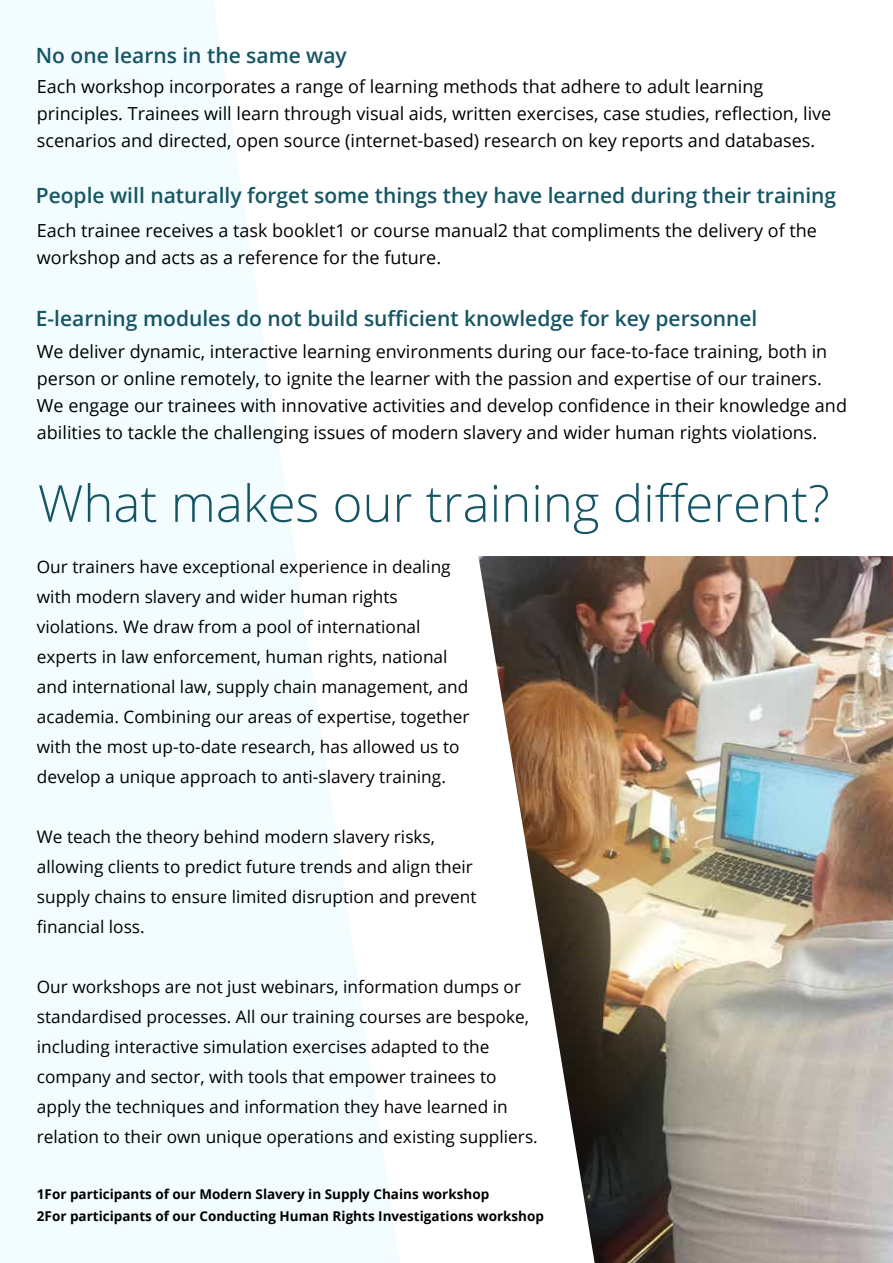
<style>
.page{position:relative;width:893px;height:1263px;background:#fff}
.page>*{position:absolute;margin:0;border:0;box-sizing:border-box;transform-origin:0 0}
.t1{font:300 51px "Open Sans";color:#165564}
.t2{font:600 21px "Open Sans";color:#165564}
.t3{font:18px/27px "Open Sans";color:#000}
.t4{font:17.25px/30px "Open Sans";color:#000}
.t5{font:700 13.5px/22.5px "Open Sans";color:#000}
</style>
<div class="page">
<svg style="left:0;top:0;width:399px;height:1263px;fill:#f3fcff"></svg>
<img style="left:478px;top:556px;width:415px;height:707px">
<p class="t2" style="left:36px;top:41px;width:313px">No one learns in the same way</p>
<p class="t3" style="left:37px;top:72px;width:796px">Each workshop incorporates a range of learning methods that adhere to adult learning principles. Trainees will learn through visual aids, written exercises, case studies, reflection, live scenarios and directed, open source (internet-based) research on key reports and databases.</p>
<p class="t2" style="left:36px;top:181px;width:802px">People will naturally forget some things they have learned during their training</p>
<p class="t3" style="left:37px;top:217px;width:782px">Each trainee receives a task booklet1 or course manual2 that compliments the delivery of the workshop and acts as a reference for the future.</p>
<p class="t2" style="left:36px;top:304px;width:723px">E-learning modules do not build sufficient knowledge for key personnel</p>
<p class="t3" style="left:37px;top:337px;width:812px">We deliver dynamic, interactive learning environments during our face-to-face training, both in person or online remotely, to ignite the learner with the passion and expertise of our trainers.<br>We engage our trainees with innovative activities and develop confidence in their knowledge and abilities to tackle the challenging issues of modern slavery and wider human rights violations.</p>
<h1 class="t1" style="left:38px;top:468px;width:793px">What makes our training different?</h1>
<p class="t4" style="left:37px;top:552px;width:434px">Our trainers have exceptional experience in dealing with modern slavery and wider human rights violations. We draw from a pool of international experts in law enforcement, human rights, national and international law, supply chain management, and academia. Combining our areas of expertise, together with the most up-to-date research, has allowed us to develop a unique approach to anti-slavery training.</p>
<p class="t4" style="left:37px;top:822px;width:441px">We teach the theory behind modern slavery risks, allowing clients to predict future trends and align their supply chains to ensure limited disruption and prevent financial loss.</p>
<p class="t4" style="left:37px;top:972px;width:502px">Our workshops are not just webinars, information dumps or standardised processes. All our training courses are bespoke, including interactive simulation exercises adapted to the company and sector, with tools that empower trainees to apply the techniques and information they have learned in relation to their own unique operations and existing suppliers.</p>
<p class="t5" style="left:37px;top:1182px;width:509px">1For participants of our Modern Slavery in Supply Chains workshop<br>2For participants of our Conducting Human Rights Investigations workshop</p>
</div>
